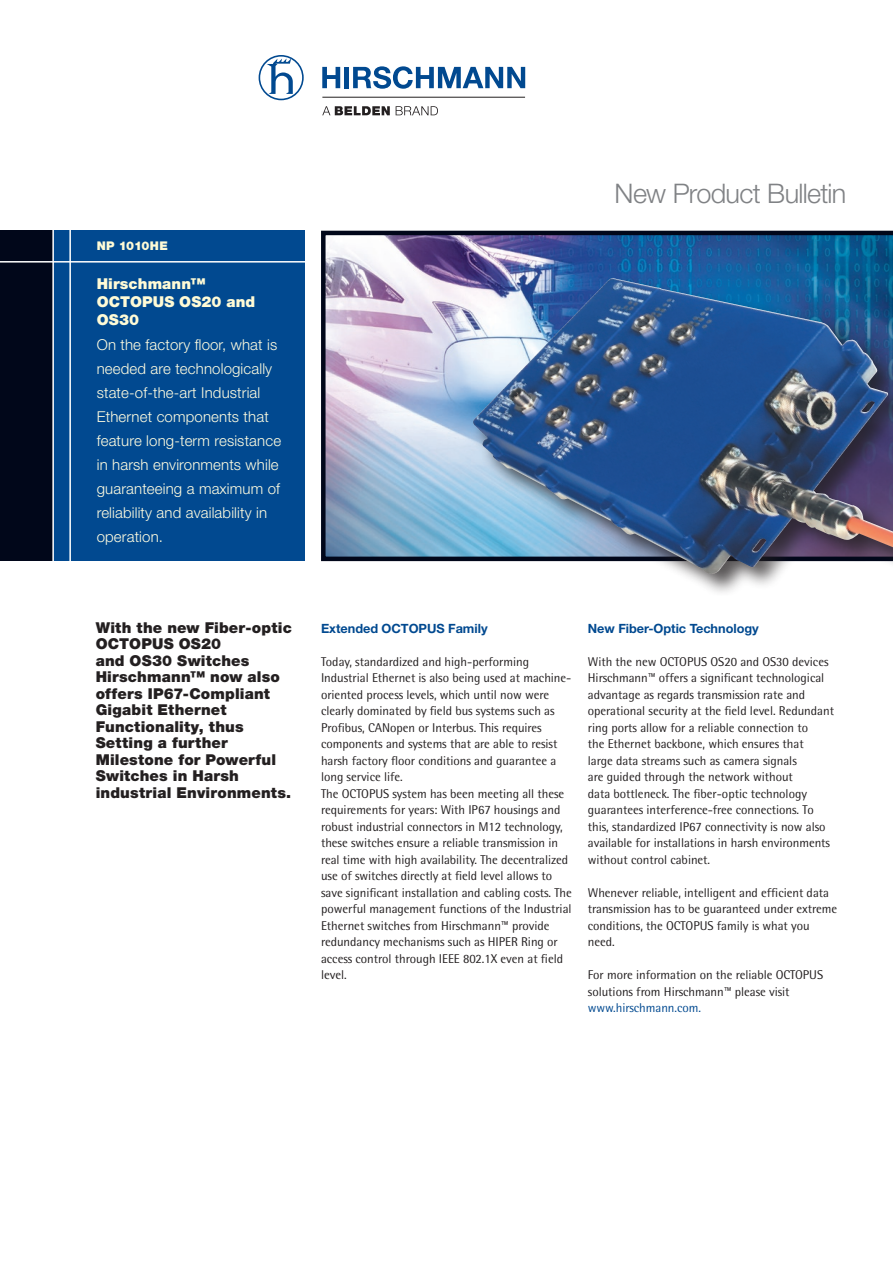
<style>
.page{position:relative;width:893px;height:1263px;background:#fff}
.page>*{position:absolute;margin:0;border:0;box-sizing:border-box;transform-origin:0 0}
._01_Headline_45Hligh{font:300 27px "Helvetica Neue";letter-spacing:-.025em;color:#808285}
.t1{font:300 15px/24px "Helvetica Neue";letter-spacing:.01em;color:#fffce0}
._02_Headline_95Hblac{font:900 15px/16.5px "Helvetica Neue";letter-spacing:.01em;color:#231f20}
._02_ProduktName_95HB{font:900 15px "Helvetica Neue";letter-spacing:.005em;color:#fffbd6}
.Body_Copy{font:12.75px/16.5px "Rotis Semi Sans Std";letter-spacing:-.005em;color:#231f20}
.Subheads{font:700 12.75px "Helvetica Neue";letter-spacing:-.005em;color:#014990}
._02_Identifier_95HBl{font:900 12px "Helvetica Neue";color:#fffbd6}
.s1{color:#014990}
</style>
<div class="page">
<div style="left:0;top:231px;width:304px;height:330px;background:#014990"></div>
<div style="left:1px;top:231px;width:52px;height:330px;background:#01071a"></div>
<hr style="left:52px;top:226px;width:2px;height:341px;background:#fff">
<hr style="left:69px;top:226px;width:2px;height:341px;background:#fff">
<hr style="left:0;top:261px;width:310px;height:2px;background:#fff">
<img style="left:321px;top:231px;width:572px;height:330px">
<svg style="left:322px;top:106px;width:68px;height:9px"></svg>
<svg style="left:396px;top:106px;width:42px;height:9px"></svg>
<svg style="left:322px;top:67px;width:18px;height:21px"></svg>
<div style="left:344px;top:67px;width:5px;height:21px;background:#014990"></div>
<svg style="left:259px;top:55px;width:45px;height:45px"></svg>
<svg style="left:353px;top:66px;width:172px;height:23px"></svg>
<hr style="left:322px;top:97px;width:203px;height:1px;background:#231f20">
<div style="left:469px;top:274px;width:424px;height:322px;background:#231f20;opacity:.75"></div>
<img style="left:471px;top:278px;width:422px;height:296px">
<p class="_02_Identifier_95HBl" style="left:97px;top:238px;width:73px">NP 1010HE</p>
<p class="_02_ProduktName_95HB" style="left:97px;top:275px;width:110px">Hirschmann™</p>
<p class="_02_ProduktName_95HB" style="left:97px;top:293px;width:160px">OCTOPUS OS20 and</p>
<p class="_02_ProduktName_95HB" style="left:97px;top:311px;width:44px">OS30</p>
<p class="t1" style="left:97px;top:333px;width:186px">On the factory floor, what is needed are technologically state-of-the-art Industrial<br>Ethernet components that feature long-term resistance in harsh environments while guaranteeing a maximum of reliability and availability in operation.</p>
<p class="_01_Headline_45Hligh" style="left:615px;top:177px;width:233px">New Product Bulletin</p>
<p class="_02_Headline_95Hblac" style="left:96px;top:619px;width:198px">With the new Fiber-optic<br>OCTOPUS OS20<br>and OS30 Switches<br>Hirschmann™ now also offers IP67-Compliant<br>Gigabit Ethernet<br>Functionality, thus<br>Setting a further<br>Milestone for Powerful<br>Switches in Harsh industrial Environments.</p>
<p class="Subheads" style="left:321px;top:620px;width:168px">Extended OCTOPUS Family</p>
<p class="Body_Copy" style="left:321px;top:653px;width:252px">Today, standardized and high-performing Industrial Ethernet is also being used at machine&shy;oriented process levels, which until now were clearly dominated by field bus systems such as Profibus, CANopen or Interbus. This requires components and systems that are able to resist harsh factory floor conditions and guarantee a long service life.</p>
<p class="Body_Copy" style="left:321px;top:785px;width:252px">The OCTOPUS system has been meeting all these requirements for years: With IP67 housings and robust industrial connectors in M12 technology, these switches ensure a reliable transmission in real time with high availability. The decentralized use of switches directly at field level allows to save significant installation and cabling costs. The powerful management functions of the Industrial Ethernet switches from Hirschmann™ provide redundancy mechanisms such as HIPER Ring or access control through IEEE 802.1X even at field level.</p>
<p class="Subheads" style="left:588px;top:620px;width:172px">New Fiber-Optic Technology</p>
<p class="Body_Copy" style="left:588px;top:653px;width:248px">With the new OCTOPUS OS20 and OS30 devices Hirschmann™ offers a significant technological advantage as regards transmission rate and operational security at the field level. Redundant ring ports allow for a reliable connection to<br>the Ethernet backbone, which ensures that<br>large data streams such as camera signals<br>are guided through the network without<br>data bottleneck. The fiber-optic technology guarantees interference-free connections. To this, standardized IP67 connectivity is now also available for installations in harsh environments without control cabinet.</p>
<p class="Body_Copy" style="left:588px;top:884px;width:251px">Whenever reliable, intelligent and efficient data transmission has to be guaranteed under extreme conditions, the OCTOPUS family is what you need.</p>
<p class="Body_Copy" style="left:588px;top:967px;width:237px">For more information on the reliable OCTOPUS solutions from Hirschmann™ please visit <span class="s1">www.hirschmann.com.</span></p>
</div>
